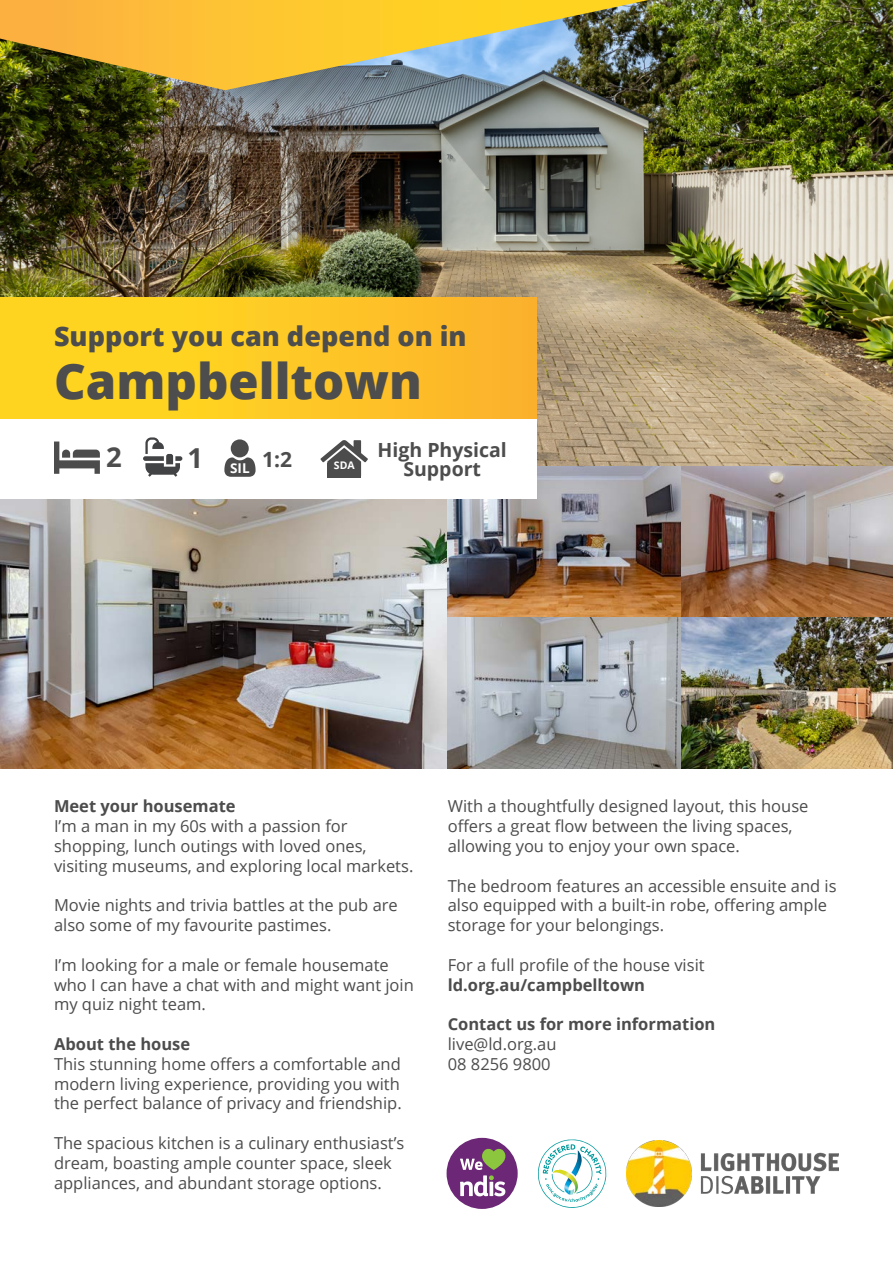
<style>
.page{position:relative;width:893px;height:1263px;background:#fff}
.page>*{position:absolute;margin:0;border:0;box-sizing:border-box;transform-origin:0 0}
.t1{font:800 49.05px "Open Sans";color:#4d4d4d}
.t2{font:700 27.45px "Open Sans";color:#4d4d4d}
.t3{font:800 27px "Open Sans";color:#4d4d4d}
.t4{font:700 21px "Open Sans";color:#4d4d4d}
.t5{font:700 19.5px/19.5px "Open Sans";color:#4d4d4d;text-align:center}
.t6{font:16.5px/19.8px "Open Sans";color:#4d4c4c}
.t7{font:700 16.5px "Open Sans";color:#4d4c4c}
.t8{font:700 13.5px "Open Sans";color:#fff}
.t9{font:700 10.5px "Open Sans";color:#fff}
.s1{font-weight:700}
</style>
<div class="page">
<img style="left:0;top:0;width:893px;height:768px">
<div style="left:0;top:298px;width:537px;height:121px;background:linear-gradient(to right,#ffdc1d,#fcb42c)"></div>
<div style="left:0;top:419px;width:537px;height:80px;background:#fff"></div>
<svg style="left:54px;top:441px;width:46px;height:33px"></svg>
<svg style="left:143px;top:437px;width:39px;height:40px"></svg>
<svg style="left:321px;top:440px;width:47px;height:38px"></svg>
<svg style="left:224px;top:439px;width:32px;height:38px"></svg>
<div style="left:328px;top:463px;width:33px;height:14px;background:#4d4c4c"></div>
<img style="left:626px;top:1141px;width:213px;height:65px">
<svg style="left:538px;top:1139px;width:69px;height:69px"></svg>
<div style="left:446px;top:1138px;width:72px;height:71px;background:#6c2876;border-radius:50%"></div>
<svg style="left:460px;top:1148px;width:46px;height:48px"></svg>
<img style="left:0;top:0;width:648px;height:90px">
<p class="t3" style="left:54px;top:316px;width:414px">Support you can depend on in</p>
<p class="t1" style="left:54px;top:343px;width:369px">Campbelltown</p>
<p class="t2" style="left:106px;top:438px;width:17px">2</p>
<p class="t2" style="left:187px;top:439px;width:17px">1</p>
<p class="t5" style="left:378px;top:439px;width:131px">High Physical<br>Support</p>
<p class="t4" style="left:262px;top:445px;width:31px">1:2</p>
<p class="t9" style="left:334px;top:458px;width:22px">SDA</p>
<p class="t8" style="left:230px;top:459px;width:21px">SIL</p>
<p class="t7" style="left:54px;top:795px;width:183px">Meet your housemate</p>
<p class="t6" style="left:54px;top:816px;width:361px">I’m a man in my 60s with a passion for shopping, lunch outings with loved ones, visiting museums, and exploring local markets.</p>
<p class="t6" style="left:54px;top:895px;width:345px">Movie nights and trivia battles at the pub are also some of my favourite pastimes.</p>
<p class="t6" style="left:54px;top:954px;width:361px">I’m looking for a male or female housemate who I can have a chat with and might want join my quiz night team.</p>
<p class="t6" style="left:54px;top:1034px;width:349px"><span class="s1">About the house<br></span>This stunning home offers a comfortable and modern living experience, providing you with the perfect balance of privacy and friendship.</p>
<p class="t6" style="left:54px;top:1133px;width:352px">The spacious kitchen is a culinary enthusiast’s dream, boasting ample counter space, sleek appliances, and abundant storage options.</p>
<p class="t6" style="left:448px;top:796px;width:362px">With a thoughtfully designed layout, this house offers a great flow between the living spaces, allowing you to enjoy your own space.</p>
<p class="t6" style="left:448px;top:875px;width:390px">The bedroom features an accessible ensuite and is also equipped with a built-in robe, offering ample storage for your belongings.</p>
<p class="t6" style="left:448px;top:954px;width:258px">For a full profile of the house visit <span class="s1">ld.org.au/campbelltown</span></p>
<p class="t7" style="left:448px;top:1013px;width:269px">Contact us for more information</p>
<p class="t6" style="left:448px;top:1034px;width:110px">live@ld.org.au</p>
<p class="t6" style="left:448px;top:1053px;width:104px">08 8256 9800</p>
</div>
